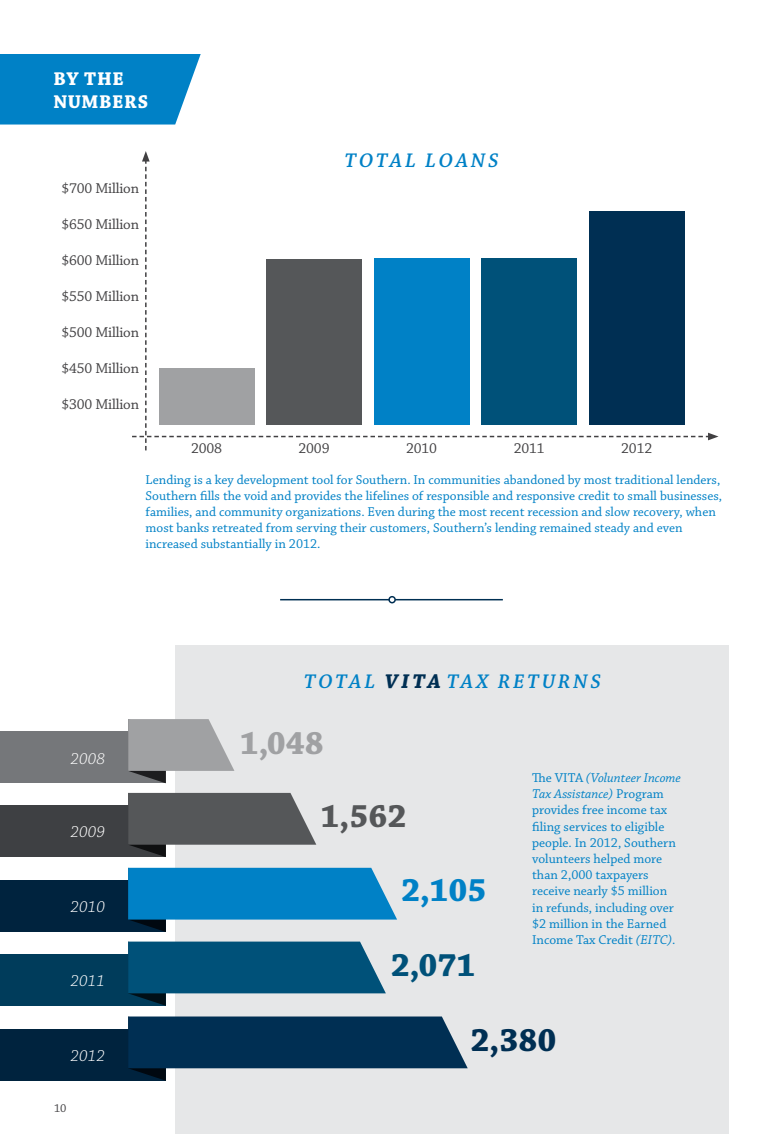
<style>
.page{position:relative;width:783px;height:1134px;background:#fff}
.page>*{position:absolute;margin:0;border:0;box-sizing:border-box;transform-origin:0 0}
.t1{font:700 33.75px "Chaparral Pro";color:#0081c6}
.t2{font:700 33.75px "Chaparral Pro";color:#555759}
.t3{font:700 33.75px "Chaparral Pro";color:#a0a1a3}
.t4{font:700 33.75px "Chaparral Pro";color:#005179}
.t5{font:700 33.75px "Chaparral Pro";color:#002f53}
.t6{font:21px "Chaparral Pro Semibold It Subh";letter-spacing:.15em;color:#0081c6}
.t7{font:700 19.5px/23.4px "Chaparral Pro";letter-spacing:.035em;color:#fff}
.t8{font:italic 300 16.8px "Chaparral Pro";letter-spacing:.01em;color:#fff}
.t9{font:15px "Chaparral Pro";letter-spacing:-.01em;color:#414042}
.t10{font:13.5px/16.2px "Chaparral Pro";color:#0081c6}
.t11{font:12px "Chaparral Pro";color:#414042}
.s1{font-family:"Chaparral Pro";font-weight:700;font-style:italic;color:#002f53}
.s2{font-style:italic}
</style>
<div class="page">
<svg style="left:132px;top:151px;width:587px;height:299px"></svg>
<div style="left:589px;top:212px;width:96px;height:213px;background:#002f53"></div>
<div style="left:481px;top:258px;width:96px;height:167px;background:#005179"></div>
<div style="left:374px;top:258px;width:95px;height:167px;background:#0081c6"></div>
<div style="left:266px;top:259px;width:96px;height:166px;background:#555759"></div>
<div style="left:159px;top:369px;width:95px;height:56px;background:#a0a1a3"></div>
<div style="left:176px;top:645px;width:553px;height:489px;background:#e6e7e8"></div>
<div style="left:0;top:732px;width:166px;height:51px;background:#75777a"></div>
<div style="left:0;top:880px;width:166px;height:52px;background:#00233e"></div>
<div style="left:0;top:805px;width:166px;height:52px;background:#3e4043"></div>
<div style="left:0;top:954px;width:166px;height:52px;background:#003c5b"></div>
<div style="left:0;top:1029px;width:166px;height:52px;background:#00233e"></div>
<svg style="left:128px;top:719px;width:106px;height:64px"></svg>
<svg style="left:128px;top:868px;width:269px;height:64px"></svg>
<svg style="left:128px;top:793px;width:188px;height:64px"></svg>
<svg style="left:128px;top:942px;width:258px;height:64px"></svg>
<svg style="left:128px;top:1017px;width:340px;height:64px"></svg>
<svg style="left:0;top:54px;width:201px;height:71px"></svg>
<hr style="left:395px;top:599px;width:108px;height:1px;background:#002f53">
<div style="left:388px;top:596px;width:8px;height:7px;border:2px solid #002f53;border-radius:50%"></div>
<hr style="left:280px;top:599px;width:110px;height:1px;background:#002f53">
<h3 class="t7" style="left:53px;top:68px;width:84px">BY THE<br>NUMBERS</h3>
<p class="t9" style="left:61px;top:180px;width:79px">$700 Million</p>
<p class="t9" style="left:61px;top:216px;width:79px">$650 Million</p>
<p class="t9" style="left:61px;top:252px;width:79px">$600 Million</p>
<p class="t9" style="left:61px;top:288px;width:79px">$550 Million</p>
<p class="t9" style="left:61px;top:324px;width:79px">$500 Million</p>
<p class="t9" style="left:61px;top:360px;width:79px">$450 Million</p>
<p class="t9" style="left:61px;top:396px;width:79px">$300 Million</p>
<h2 class="t6" style="left:345px;top:149px;width:155px">TOTA L LOANS</h2>
<p class="t9" style="left:191px;top:440px;width:32px">2008</p>
<p class="t9" style="left:299px;top:440px;width:32px">2009</p>
<p class="t9" style="left:406px;top:440px;width:32px">2010</p>
<p class="t9" style="left:514px;top:440px;width:32px">2011</p>
<p class="t9" style="left:621px;top:440px;width:32px">2012</p>
<p class="t10" style="left:146px;top:472px;width:578px">Lending is a key development tool for Southern. In communities abandoned by most traditional lenders, Southern fills the void and provides the lifelines of responsible and responsive credit to small businesses, families, and community organizations. Even during the most recent recession and slow recovery, when most banks retreated from serving their customers, Southern’s lending remained steady and even increased substantially in 2012.</p>
<p class="t8" style="left:71px;top:749px;width:36px">2008</p>
<p class="t8" style="left:71px;top:823px;width:36px">2009</p>
<p class="t8" style="left:71px;top:898px;width:36px">2010</p>
<p class="t8" style="left:71px;top:972px;width:36px">2011</p>
<p class="t8" style="left:71px;top:1047px;width:36px">2012</p>
<p class="t11" style="left:54px;top:1102px;width:14px">10</p>
<h2 class="t6" style="left:304px;top:670px;width:298px">TOTA L <span class="s1">vita</span> TA X RETURNS</h2>
<h1 class="t3" style="left:240px;top:724px;width:86px">1,048</h1>
<h1 class="t2" style="left:321px;top:797px;width:88px">1,562</h1>
<h1 class="t1" style="left:401px;top:870px;width:87px">2,105</h1>
<h1 class="t4" style="left:391px;top:946px;width:86px">2,071</h1>
<p class="t10" style="left:532px;top:770px;width:150px">The VITA <span class="s2">(Volunteer Income<br>Tax Assistance)</span> Program provides free income tax filing services to eligible people. In 2012, Southern volunteers helped more than 2,000 taxpayers receive nearly $5 million in refunds, including over $2 million in the Earned<br>Income Tax Credit <span class="s2">(EITC)</span>.</p>
<h1 class="t5" style="left:470px;top:1021px;width:88px">2,380</h1>
</div>
